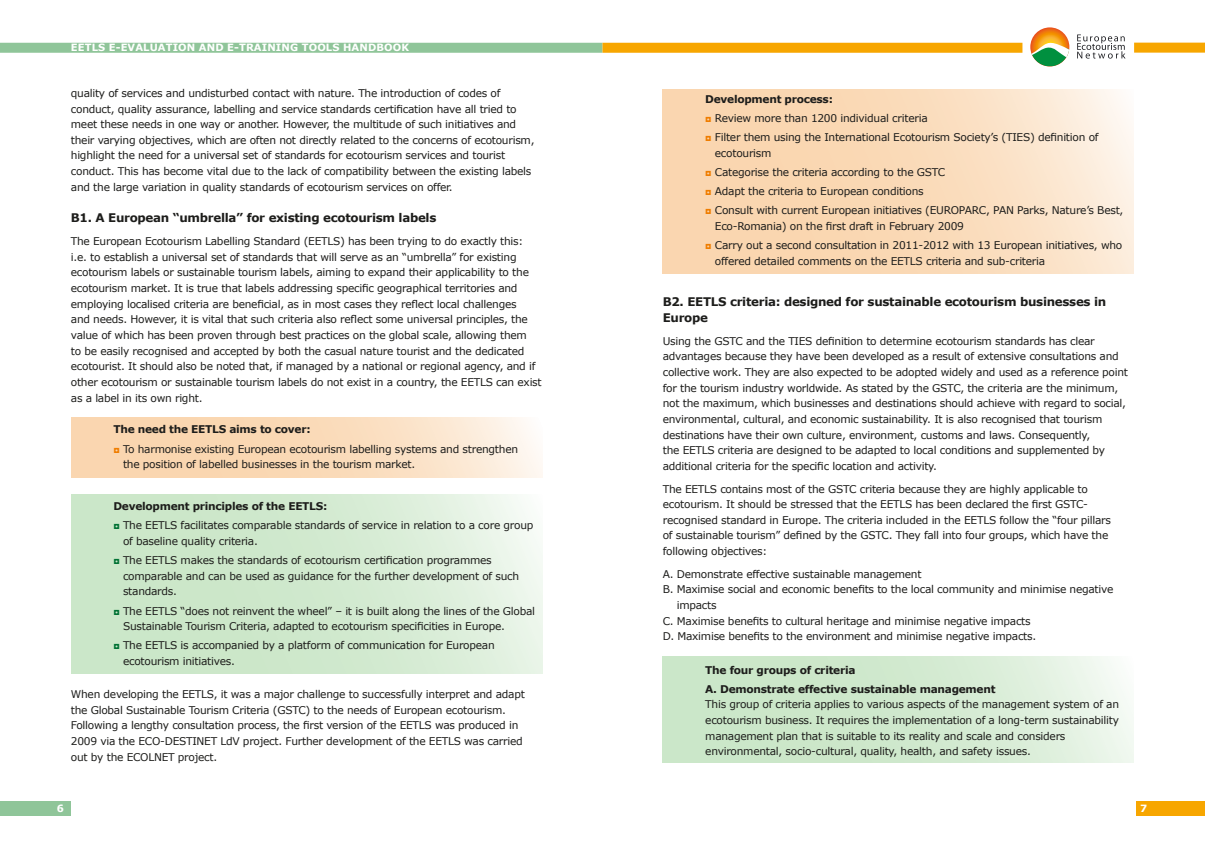
<style>
.page{position:relative;width:1205px;height:851px;background:#fff}
.page>*{position:absolute;margin:0;border:0;box-sizing:border-box;transform-origin:0 0}
.t1{font:700 11.88px/16.2px "Verdana";letter-spacing:-.025em;color:#1d1d1b}
.t2{font:10.62px/15.6px "Verdana";letter-spacing:-.025em;color:#1d1d1b}
.t3{font:700 10.62px/19.1px "Verdana";letter-spacing:-.025em;color:#1d1d1b}
.t4{font:700 10px "Verdana";letter-spacing:.01em;color:#fff}
.s1{font-weight:700}
.s2{font-family:"Arial";color:#ef7d00}
.s3{font-family:"Arial";color:#007234}
</style>
<div class="page">
<svg style="left:663px;top:89px;width:471px;height:184px;background:#faddbe"></svg>
<div style="left:71px;top:493px;width:471px;height:180px;background:linear-gradient(to right,#c3e3c0,#e6f3e5)"></div>
<div style="left:663px;top:656px;width:471px;height:106px;background:linear-gradient(to right,#c2e3bf,#e8f4e7)"></div>
<svg style="left:71px;top:417px;width:471px;height:60px;background:#fadec0"></svg>
<div style="left:0;top:43px;width:602px;height:10px;background:#8fc599"></div>
<div style="left:602px;top:43px;width:420px;height:10px;background:#f7a600"></div>
<div style="left:1134px;top:43px;width:71px;height:10px;background:#f7a600"></div>
<div style="left:0;top:801px;width:71px;height:14px;background:#8fc599"></div>
<div style="left:1137px;top:801px;width:68px;height:14px;background:#f7a600"></div>
<svg style="left:1077px;top:34px;width:48px;height:25px"></svg>
<svg style="left:1030px;top:27px;width:39px;height:39px"></svg>
<svg style="left:1030px;top:40px;width:39px;height:26px"></svg>
<p class="t4" style="left:71px;top:41px;width:117px">EETLS e-evaluation</p>
<p class="t4" style="left:199px;top:41px;width:112px">an d e-train ing tools</p>
<p class="t4" style="left:343px;top:41px;width:67px">HANDBOOK</p>
<p class="t2" style="left:71px;top:85px;width:465px">quality of services and undisturbed contact with nature. The introduction of codes of conduct, quality assurance, labelling and service standards certification have all tried to meet these needs in one way or another. However, the multitude of such initiatives and their varying objectives, which are often not directly related to the concerns of ecotourism, highlight the need for a universal set of standards for ecotourism services and tourist conduct. This has become vital due to the lack of compatibility between the existing labels and the large variation in quality standards of ecotourism services on offer.</p>
<p class="t1" style="left:71px;top:210px;width:367px">B1. A European “umbrella” for existing ecotourism labels</p>
<p class="t2" style="left:71px;top:233px;width:472px">The European Ecotourism Labelling Standard (EETLS) has been trying to do exactly this: i.e. to establish a universal set of standards that will serve as an “umbrella” for existing ecotourism labels or sustainable tourism labels, aiming to expand their applicability to the ecotourism market. It is true that labels addressing specific geographical territories and employing localised criteria are beneficial, as in most cases they reflect local challenges<br>and needs. However, it is vital that such criteria also reflect some universal principles, the value of which has been proven through best practices on the global scale, allowing them<br>to be easily recognised and accepted by both the casual nature tourist and the dedicated ecotourist. It should also be noted that, if managed by a national or regional agency, and if other ecotourism or sustainable tourism labels do not exist in a country, the EETLS can exist as a label in its own right.</p>
<p class="t2" style="left:113px;top:419px;width:406px;line-height:19.1px"><span class="s1">The need the EETLS aims to cover:<br></span><span class="s2">◘</span> To harmonise existing European ecotourism labelling systems and strengthen</p>
<p class="t2" style="left:123px;top:456px;width:294px">the position of labelled businesses in the tourism market.</p>
<p class="t2" style="left:113px;top:496px;width:421px;line-height:19.1px"><span class="s1">Development principles of the EETLS:<br></span><span class="s3">◘</span> The EETLS facilitates comparable standards of service in relation to a core group</p>
<p class="t2" style="left:113px;top:531px;width:380px;line-height:19.1px;text-indent:10px">of baseline quality criteria.<br><span class="s3">◘</span> The EETLS makes the standards of ecotourism certification programmes</p>
<p class="t2" style="left:123px;top:567px;width:398px">comparable and can be used as guidance for the further development of such standards.</p>
<p class="t2" style="left:123px;top:602px;width:413px;text-indent:-10px"><span class="s3">◘</span> The EETLS “does not reinvent the wheel” – it is built along the lines of the Global<br>Sustainable Tourism Criteria, adapted to ecotourism specificities in Europe.</p>
<p class="t2" style="left:123px;top:637px;width:373px;text-indent:-10px"><span class="s3">◘</span> The EETLS is accompanied by a platform of communication for European ecotourism initiatives.</p>
<p class="t2" style="left:71px;top:686px;width:455px">When developing the EETLS, it was a major challenge to successfully interpret and adapt the Global Sustainable Tourism Criteria (GSTC) to the needs of European ecotourism.<br>Following a lengthy consultation process, the first version of the EETLS was produced in 2009 via the ECO-DESTINET LdV project. Further development of the EETLS was carried out by the ECOLNET project.</p>
<p class="t2" style="left:705px;top:89px;width:395px;line-height:19.1px"><span class="s1">Development process:<br></span><span class="s2">◘</span> Review more than 1200 individual criteria<br><span class="s2">◘</span> Filter them using the International Ecotourism Society’s (TIES) definition of</p>
<p class="t2" style="left:705px;top:143px;width:420px;line-height:19.1px;text-indent:10px">ecotourism<br><span class="s2">◘</span> Categorise the criteria according to the GSTC<br><span class="s2">◘</span> Adapt the criteria to European conditions<br><span class="s2">◘</span> Consult with current European initiatives (EUROPARC, PAN Parks, Nature’s Best,</p>
<p class="t2" style="left:705px;top:216px;width:419px;line-height:19.1px;text-indent:10px">Eco-Romania) on the first draft in February 2009<br><span class="s2">◘</span> Carry out a second consultation in 2011-2012 with 13 European initiatives, who</p>
<p class="t2" style="left:715px;top:253px;width:332px">offered detailed comments on the EETLS criteria and sub-criteria</p>
<p class="t1" style="left:663px;top:293px;width:445px">B2. EETLS criteria: designed for sustainable ecotourism businesses in<br>Europe</p>
<p class="t2" style="left:663px;top:333px;width:467px">Using the GSTC and the TIES definition to determine ecotourism standards has clear advantages because they have been developed as a result of extensive consultations and collective work. They are also expected to be adopted widely and used as a reference point for the tourism industry worldwide. As stated by the GSTC, the criteria are the minimum, not the maximum, which businesses and destinations should achieve with regard to social, environmental, cultural, and economic sustainability. It is also recognised that tourism destinations have their own culture, environment, customs and laws. Consequently,<br>the EETLS criteria are designed to be adapted to local conditions and supplemented by additional criteria for the specific location and activity.</p>
<p class="t2" style="left:663px;top:480px;width:450px">The EETLS contains most of the GSTC criteria because they are highly applicable to ecotourism. It should be stressed that the EETLS has been declared the first GSTC&shy;recognised standard in Europe. The criteria included in the EETLS follow the “four pillars of sustainable tourism” defined by the GSTC. They fall into four groups, which have the following objectives:</p>
<p class="t2" style="left:663px;top:566px;width:260px">A. Demonstrate effective sustainable management</p>
<p class="t2" style="left:663px;top:581px;width:452px">B. Maximise social and economic benefits to the local community and minimise negative</p>
<p class="t2" style="left:677px;top:597px;width:41px">impacts</p>
<p class="t2" style="left:663px;top:613px;width:369px">C. Maximise benefits to cultural heritage and minimise negative impacts</p>
<p class="t2" style="left:663px;top:628px;width:375px">D. Maximise benefits to the environment and minimise negative impacts.</p>
<p class="t3" style="left:705px;top:659px;width:292px">The four groups of criteria<br>A. Demonstrate effective sustainable management</p>
<p class="t2" style="left:705px;top:696px;width:415px">This group of criteria applies to various aspects of the management system of an ecotourism business. It requires the implementation of a long-term sustainability management plan that is suitable to its reality and scale and considers environmental, socio-cultural, quality, health, and safety issues.</p>
<p class="t4" style="left:57px;top:801px;width:9px">6</p>
<p class="t4" style="left:1140px;top:801px;width:9px">7</p>
</div>
